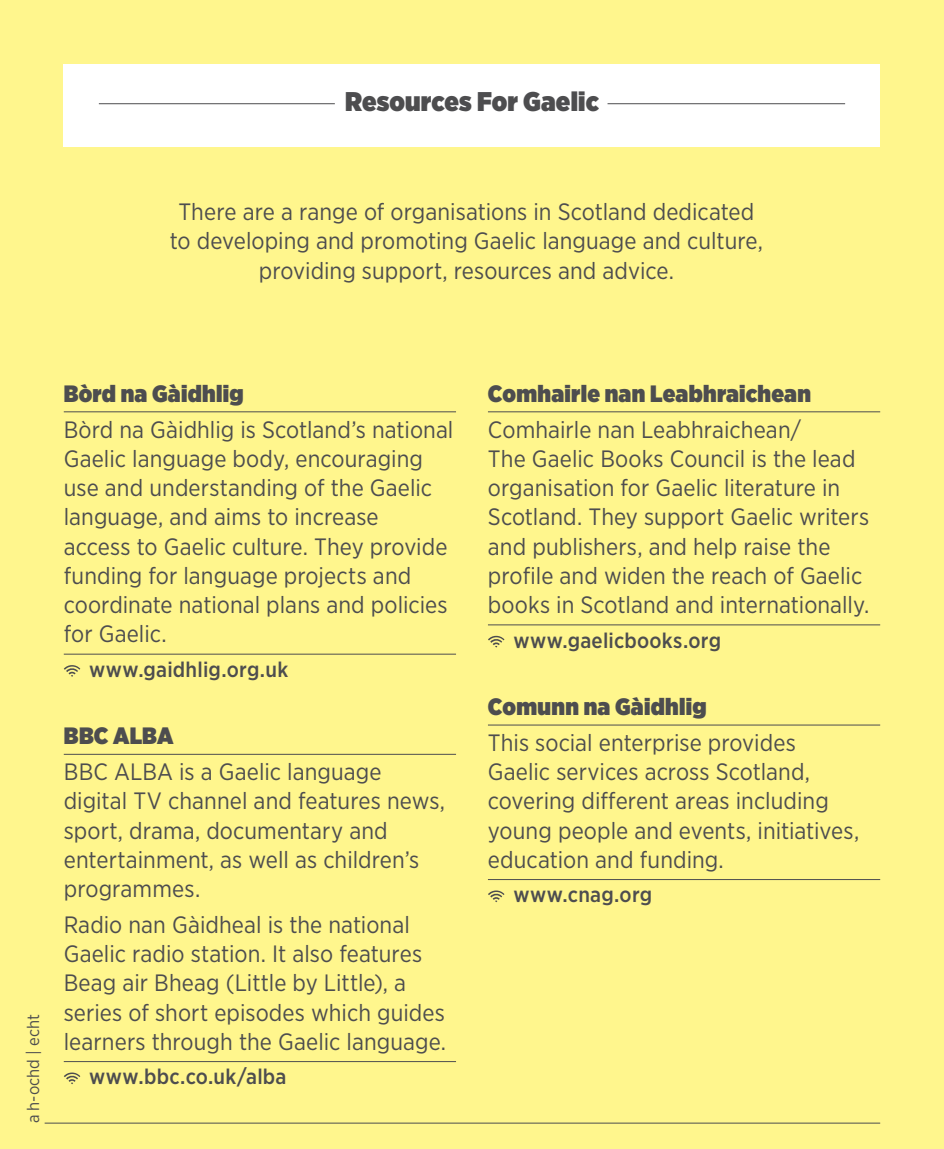
<style>
.page{position:relative;width:944px;height:1149px;background:#fff}
.page>*{position:absolute;margin:0;border:0;box-sizing:border-box;transform-origin:0 0}
.t1{font:900 27px "Gotham Narrow";letter-spacing:.005em;color:#4d4d4f}
.t2{font:23.62px/29.2px "Gotham Narrow";letter-spacing:.005em;color:#4d4d4f}
.t3{font:900 23.62px "Gotham Narrow";letter-spacing:.015em;color:#4d4d4f}
.t4{font:500 21.38px "Gotham Narrow";letter-spacing:.01em;color:#4d4d4f}
.t5{font:16.88px "Gotham Narrow";color:#4d4d4f}
</style>
<div class="page">
<div style="left:0;top:0;width:944px;height:1148px;background:#fff68d"></div>
<hr style="left:64px;top:411px;width:392px;height:1px;background:#4d4d4f">
<hr style="left:64px;top:653px;width:392px;height:1px;background:#4d4d4f">
<hr style="left:64px;top:753px;width:392px;height:1px;background:#4d4d4f">
<hr style="left:64px;top:1060px;width:392px;height:1px;background:#4d4d4f">
<svg style="left:64px;top:665px;width:16px;height:11px"></svg>
<svg style="left:64px;top:1072px;width:16px;height:11px"></svg>
<hr style="left:488px;top:411px;width:392px;height:1px;background:#4d4d4f">
<hr style="left:488px;top:624px;width:392px;height:1px;background:#4d4d4f">
<hr style="left:488px;top:724px;width:392px;height:1px;background:#4d4d4f">
<hr style="left:488px;top:878px;width:392px;height:1px;background:#4d4d4f">
<svg style="left:488px;top:635px;width:16px;height:12px"></svg>
<svg style="left:488px;top:890px;width:16px;height:11px"></svg>
<div style="left:64px;top:64px;width:816px;height:83px;background:#fff"></div>
<hr style="left:608px;top:103px;width:237px;height:1px;background:#4d4d4f">
<hr style="left:99px;top:103px;width:236px;height:1px;background:#4d4d4f">
<hr style="left:45px;top:1122px;width:835px;height:1px;background:#4d4d4f">
<p class="t1" style="left:345px;top:83px;width:255px">Resources For Gaelic</p>
<p class="t2" style="left:170px;top:196px;width:595px;text-align:center">There are a range of organisations in Scotland dedicated to developing and promoting Gaelic language and culture, providing support, resources and advice.</p>
<p class="t5" style="left:23px;top:1123px;width:111px;rotate:-90deg">a h-ochd | echt</p>
<p class="t3" style="left:64px;top:377px;width:181px">Bòrd na Gàidhlig</p>
<p class="t2" style="left:64px;top:414px;width:391px">Bòrd na Gàidhlig is Scotland’s national Gaelic language body, encouraging use and understanding of the Gaelic language, and aims to increase<br>access to Gaelic culture. They provide funding for language projects and coordinate national plans and policies for Gaelic.</p>
<p class="t4" style="left:89px;top:655px;width:200px">www.gaidhlig.org.uk</p>
<p class="t3" style="left:64px;top:719px;width:111px">BBC ALBA</p>
<p class="t2" style="left:64px;top:756px;width:383px">BBC ALBA is a Gaelic language digital TV channel and features news, sport, drama, documentary and entertainment, as well as children’s programmes.</p>
<p class="t2" style="left:64px;top:909px;width:384px">Radio nan Gàidheal is the national Gaelic radio station. It also features Beag air Bheag (Little by Little), a series of short episodes which guides learners through the Gaelic language.</p>
<p class="t4" style="left:89px;top:1062px;width:199px">www.bbc.co.uk/alba</p>
<p class="t3" style="left:488px;top:377px;width:325px">Comhairle nan Leabhraichean</p>
<p class="t2" style="left:488px;top:414px;width:383px">Comhairle nan Leabhraichean/<br>The Gaelic Books Council is the lead organisation for Gaelic literature in Scotland. They support Gaelic writers and publishers, and help raise the profile and widen the reach of Gaelic books in Scotland and internationally.</p>
<p class="t4" style="left:513px;top:626px;width:209px">www.gaelicbooks.org</p>
<p class="t3" style="left:488px;top:690px;width:220px">Comunn na Gàidhlig</p>
<p class="t2" style="left:488px;top:727px;width:373px">This social enterprise provides Gaelic services across Scotland, covering different areas including young people and events, initiatives, education and funding.</p>
<p class="t4" style="left:513px;top:880px;width:140px">www.cnag.org</p>
</div>
